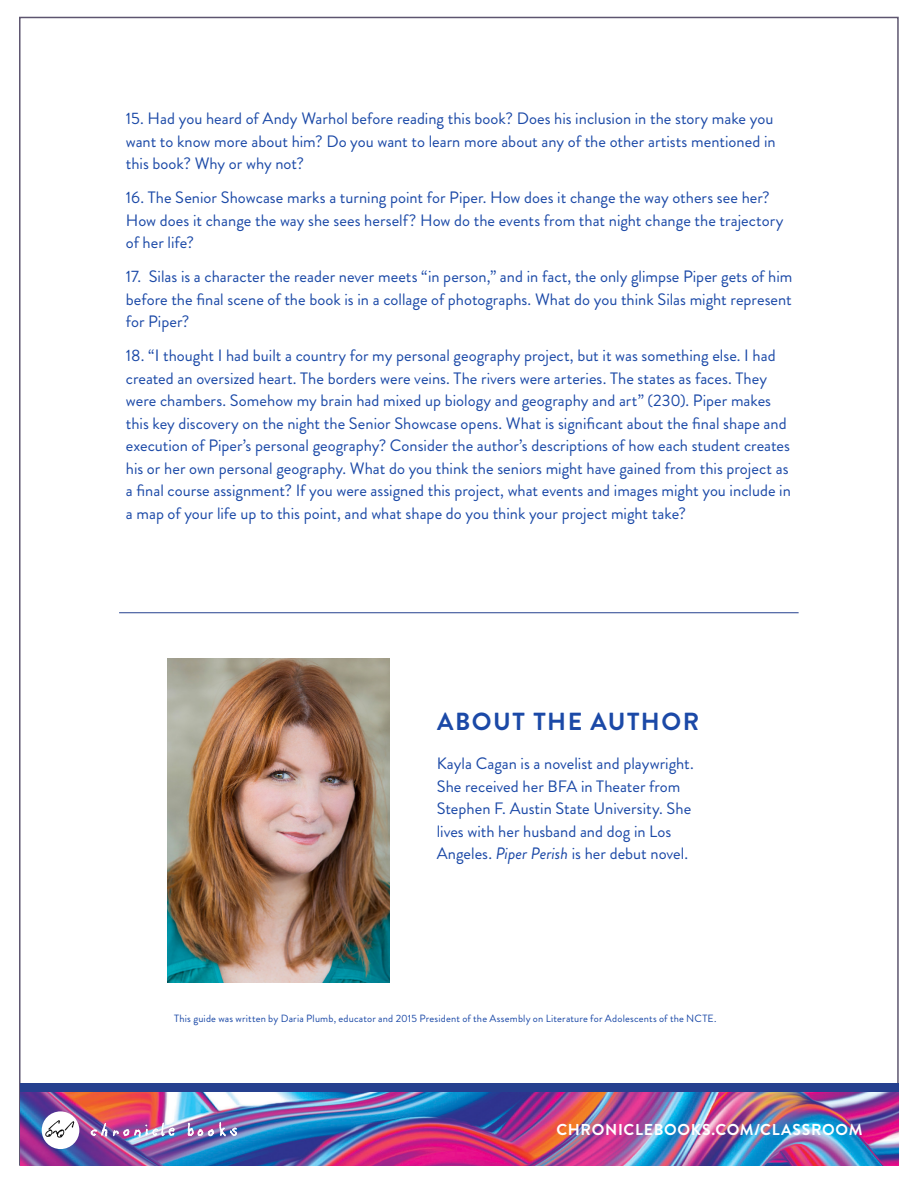
<style>
.page{position:relative;width:918px;height:1188px;background:#fff}
.page>*{position:absolute;margin:0;border:0;box-sizing:border-box;transform-origin:0 0}
.t1{font:700 24.75px "Brandon Grotesque";letter-spacing:.06em;color:#1b49a7}
.t2{font:16.5px/22.5px "Brandon Grotesque";color:#1b49a7}
.t3{font:700 15.75px "Brandon Grotesque";letter-spacing:.045em;color:#fff}
.t4{font:10.5px "Brandon Grotesque";letter-spacing:.02em;color:#1b49a7}
.s1{font-style:italic}
</style>
<div class="page">
<img style="left:20px;top:1091px;width:879px;height:75px">
<div style="left:20px;top:1083px;width:879px;height:8px;background:#25408f"></div>
<img style="left:167px;top:659px;width:223px;height:324px">
<svg style="left:187px;top:1122px;width:50px;height:15px"></svg>
<svg style="left:91px;top:1123px;width:84px;height:14px"></svg>
<div style="left:42px;top:1111px;width:37px;height:38px;background:#fff;border-radius:50%"></div>
<svg style="left:45px;top:1120px;width:29px;height:18px"></svg>
<hr style="left:119px;top:612px;width:680px;height:1px;background:#25408f">
<p class="t2" style="left:126px;top:107px;width:651px">15. Had you heard of Andy Warhol before reading this book? Does his inclusion in the story make you want to know more about him? Do you want to learn more about any of the other artists mentioned in this book? Why or why not?</p>
<p class="t2" style="left:126px;top:187px;width:659px">16. The Senior Showcase marks a turning point for Piper. How does it change the way others see her?<br>How does it change the way she sees herself? How do the events from that night change the trajectory of her life?</p>
<p class="t2" style="left:126px;top:266px;width:668px;text-align:justify">17. Silas is a character the reader never meets “in person,” and in fact, the only glimpse Piper gets of him before the final scene of the book is in a collage of photographs. What do you think Silas might represent for Piper?</p>
<p class="t2" style="left:126px;top:345px;width:667px">18. “I thought I had built a country for my personal geography project, but it was something else. I had created an oversized heart. The borders were veins. The rivers were arteries. The states as faces. They were chambers. Somehow my brain had mixed up biology and geography and art” (230). Piper makes this key discovery on the night the Senior Showcase opens. What is significant about the final shape and execution of Piper’s personal geography? Consider the author’s descriptions of how each student creates his or her own personal geography. What do you think the seniors might have gained from this project as a final course assignment? If you were assigned this project, what events and images might you include in a map of your life up to this point, and what shape do you think your project might take?</p>
<h1 class="t1" style="left:437px;top:704px;width:264px">ABOUT THE AUTHOR</h1>
<p class="t2" style="left:437px;top:753px;width:259px">Kayla Cagan is a novelist and playwright.<br>She received her BFA in Theater from Stephen F. Austin State University. She lives with her husband and dog in Los Angeles. <span class="s1">Piper Perish</span> is her debut novel.</p>
<p class="t4" style="left:174px;top:1011px;width:544px">This guide was written by Daria Plumb, educator and 2015 President of the Assembly on Literature for Adolescents of the NCTE.</p>
<p class="t3" style="left:556px;top:1118px;width:308px">CHRONICLEBOOKS.COM/CLASSROOM</p>
</div>
